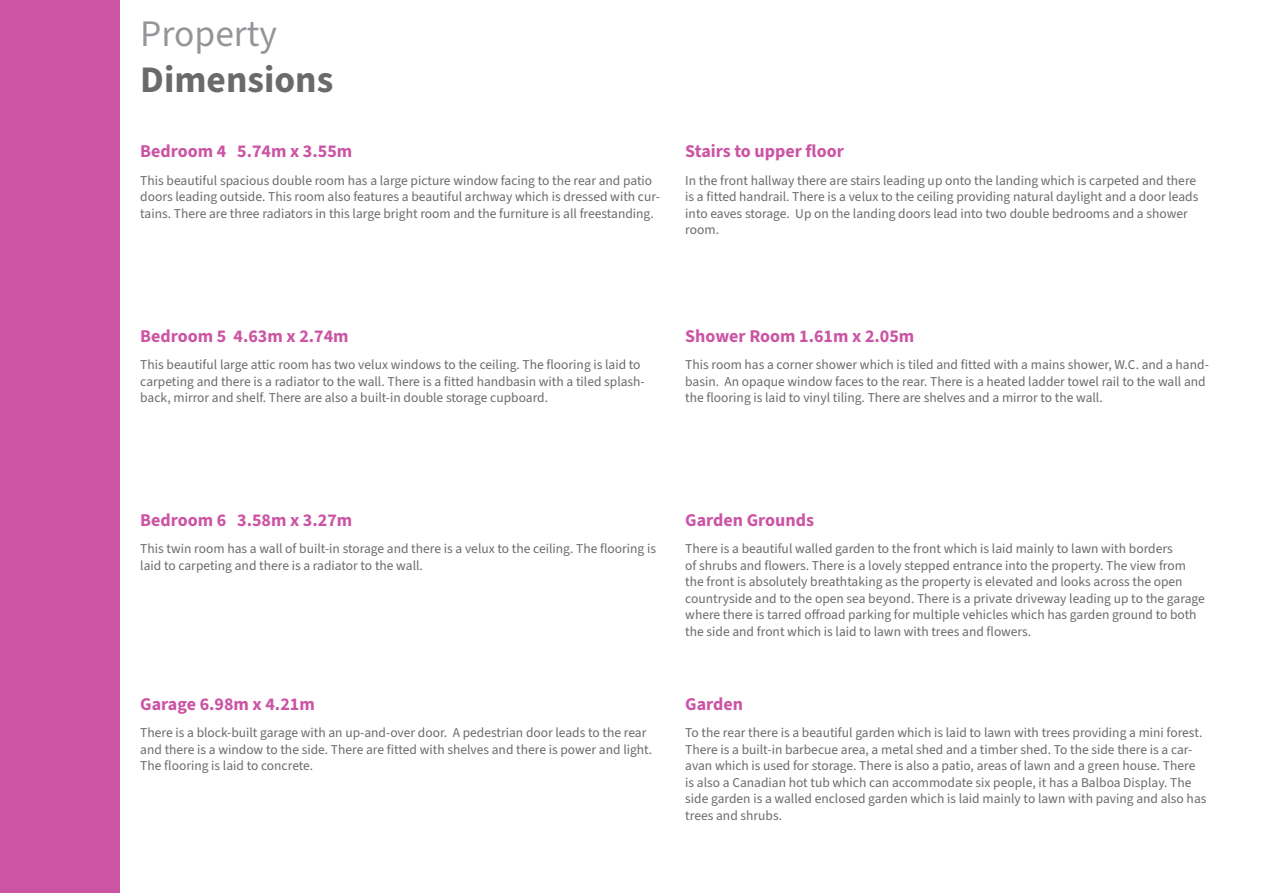
<style>
.page{position:relative;width:1263px;height:893px;background:#fff}
.page>*{position:absolute;margin:0;border:0;box-sizing:border-box;transform-origin:0 0}
.t1{font:700 37.5px "Source Sans 3";color:#6c696d}
.t2{font:37.5px "Source Sans 3";color:#939598}
.t3{font:700 18px "Source Sans 3";color:#cb54a3}
.t4{font:13.5px/16.5px "Source Sans 3";color:#6c696d}
</style>
<div class="page">
<div style="left:0;top:0;width:119px;height:893px;background:#cb54a3"></div>
<p class="t2" style="left:140px;top:10px;width:138px">Property</p>
<p class="t1" style="left:140px;top:54px;width:195px">Dimensions</p>
<p class="t3" style="left:140px;top:140px;width:213px">Bedroom 4 5.74m x 3.55m</p>
<p class="t4" style="left:140px;top:172px;width:521px">This beautiful spacious double room has a large picture window facing to the rear and patio doors leading outside. This room also features a beautiful archway which is dressed with cur&shy;tains. There are three radiators in this large bright room and the furniture is all freestanding.</p>
<p class="t3" style="left:685px;top:140px;width:160px">Stairs to upper floor</p>
<p class="t4" style="left:685px;top:172px;width:515px">In the front hallway there are stairs leading up onto the landing which is carpeted and there is a fitted handrail. There is a velux to the ceiling providing natural daylight and a door leads into eaves storage. Up on the landing doors lead into two double bedrooms and a shower room.</p>
<p class="t3" style="left:140px;top:324px;width:210px">Bedroom 5 4.63m x 2.74m</p>
<p class="t4" style="left:140px;top:356px;width:506px">This beautiful large attic room has two velux windows to the ceiling. The flooring is laid to carpeting and there is a radiator to the wall. There is a fitted handbasin with a tiled splash&shy;back, mirror and shelf. There are also a built-in double storage cupboard.</p>
<p class="t3" style="left:685px;top:324px;width:231px">Shower Room 1.61m x 2.05m</p>
<p class="t4" style="left:685px;top:356px;width:525px">This room has a corner shower which is tiled and fitted with a mains shower, W.C. and a hand&shy;basin. An opaque window faces to the rear. There is a heated ladder towel rail to the wall and the flooring is laid to vinyl tiling. There are shelves and a mirror to the wall.</p>
<p class="t3" style="left:140px;top:508px;width:213px">Bedroom 6 3.58m x 3.27m</p>
<p class="t3" style="left:685px;top:508px;width:130px">Garden Grounds</p>
<p class="t4" style="left:140px;top:540px;width:517px">This twin room has a wall of built-in storage and there is a velux to the ceiling. The flooring is laid to carpeting and there is a radiator to the wall.</p>
<p class="t4" style="left:685px;top:540px;width:521px">There is a beautiful walled garden to the front which is laid mainly to lawn with borders<br>of shrubs and flowers. There is a lovely stepped entrance into the property. The view from the front is absolutely breathtaking as the property is elevated and looks across the open countryside and to the open sea beyond. There is a private driveway leading up to the garage where there is tarred offroad parking for multiple vehicles which has garden ground to both the side and front which is laid to lawn with trees and flowers.</p>
<p class="t3" style="left:140px;top:692px;width:176px">Garage 6.98m x 4.21m</p>
<p class="t3" style="left:685px;top:692px;width:59px">Garden</p>
<p class="t4" style="left:140px;top:724px;width:513px">There is a block-built garage with an up-and-over door. A pedestrian door leads to the rear and there is a window to the side. There are fitted with shelves and there is power and light.<br>The flooring is laid to concrete.</p>
<p class="t4" style="left:685px;top:724px;width:523px">To the rear there is a beautiful garden which is laid to lawn with trees providing a mini forest.<br>There is a built-in barbecue area, a metal shed and a timber shed. To the side there is a car&shy;avan which is used for storage. There is also a patio, areas of lawn and a green house. There is also a Canadian hot tub which can accommodate six people, it has a Balboa Display. The side garden is a walled enclosed garden which is laid mainly to lawn with paving and also has trees and shrubs.</p>
</div>
